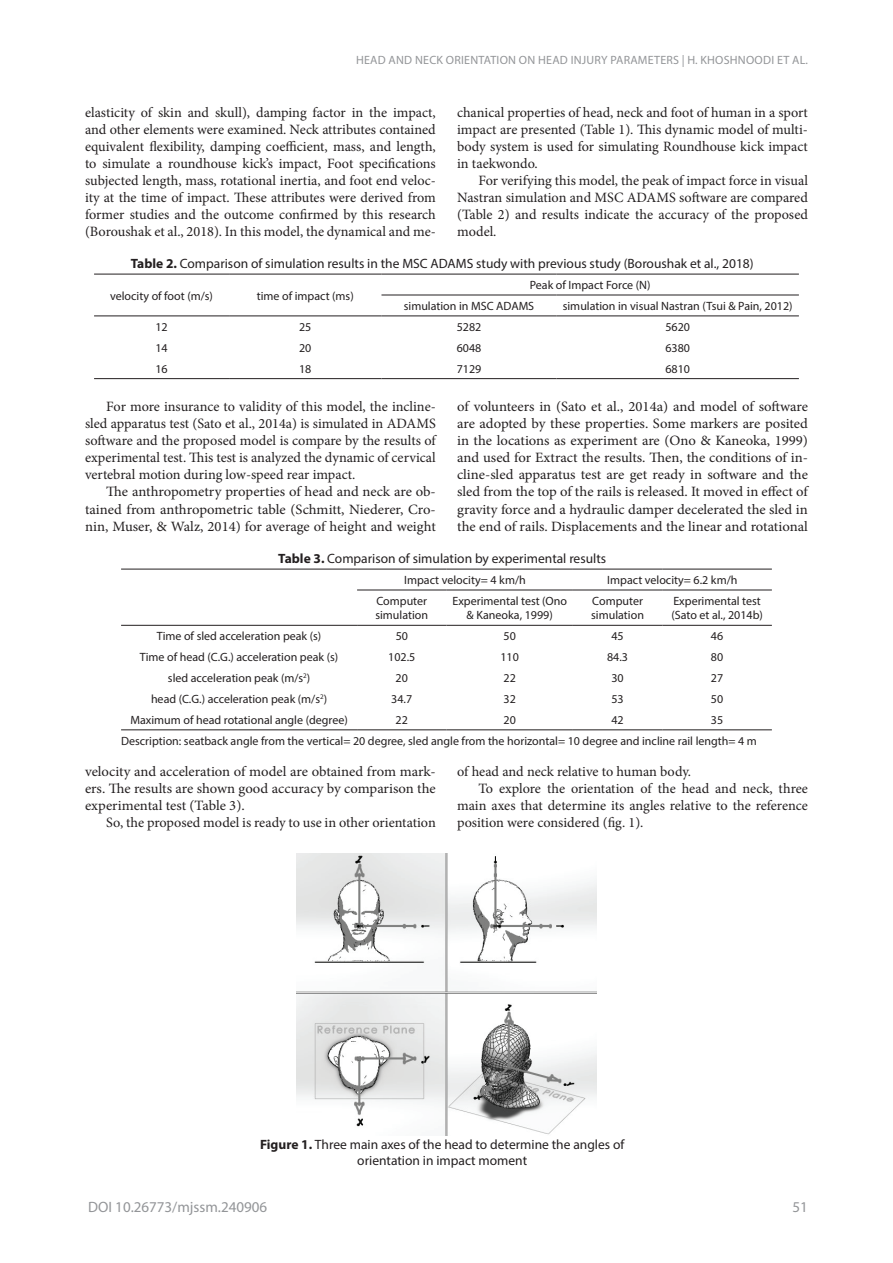
<style>
.page{position:relative;width:893px;height:1263px;background:#fff}
.page>*{position:absolute;margin:0;border:0;box-sizing:border-box;transform-origin:0 0}
.t1{font:15px "Myriad Pro";color:#939598}
.t2{font:14.25px/17.1px "Minion Pro";color:#231f20;text-align:justify}
.t3{font:13.5px/16.2px "Myriad Pro";color:#231f20;text-align:center}
.t4{font:12px/14.4px "Myriad Pro";color:#231f20}
.t5{font:12px "Myriad Pro";letter-spacing:.02em;color:#939598}
.s1{font-weight:700}
</style>
<div class="page">
<hr style="left:94px;top:274px;width:135px;height:1px;background:#231f20">
<hr style="left:229px;top:274px;width:152px;height:1px;background:#231f20">
<hr style="left:94px;top:315px;width:135px;height:1px;background:#231f20">
<hr style="left:229px;top:315px;width:152px;height:1px;background:#231f20">
<hr style="left:381px;top:274px;width:175px;height:1px;background:#231f20">
<hr style="left:556px;top:274px;width:243px;height:1px;background:#231f20">
<hr style="left:381px;top:295px;width:175px;height:1px;background:#231f20">
<hr style="left:556px;top:295px;width:243px;height:1px;background:#231f20">
<hr style="left:381px;top:315px;width:175px;height:1px;background:#231f20">
<hr style="left:556px;top:315px;width:243px;height:1px;background:#231f20">
<hr style="left:94px;top:378px;width:135px;height:1px;background:#231f20">
<hr style="left:229px;top:378px;width:152px;height:1px;background:#231f20">
<hr style="left:381px;top:378px;width:175px;height:1px;background:#231f20">
<hr style="left:556px;top:378px;width:243px;height:1px;background:#231f20">
<hr style="left:121px;top:729px;width:236px;height:1px;background:#231f20">
<hr style="left:357px;top:729px;width:89px;height:1px;background:#231f20">
<hr style="left:446px;top:729px;width:127px;height:1px;background:#231f20">
<hr style="left:573px;top:729px;width:89px;height:1px;background:#231f20">
<hr style="left:662px;top:729px;width:110px;height:1px;background:#231f20">
<hr style="left:121px;top:569px;width:236px;height:1px;background:#231f20">
<hr style="left:121px;top:625px;width:236px;height:1px;background:#231f20">
<hr style="left:357px;top:569px;width:89px;height:1px;background:#231f20">
<hr style="left:446px;top:569px;width:127px;height:1px;background:#231f20">
<hr style="left:573px;top:569px;width:89px;height:1px;background:#231f20">
<hr style="left:662px;top:569px;width:110px;height:1px;background:#231f20">
<hr style="left:357px;top:590px;width:89px;height:1px;background:#231f20">
<hr style="left:446px;top:590px;width:127px;height:1px;background:#231f20">
<hr style="left:573px;top:590px;width:89px;height:1px;background:#231f20">
<hr style="left:662px;top:590px;width:110px;height:1px;background:#231f20">
<hr style="left:357px;top:625px;width:89px;height:1px;background:#231f20">
<hr style="left:446px;top:625px;width:127px;height:1px;background:#231f20">
<hr style="left:573px;top:625px;width:89px;height:1px;background:#231f20">
<hr style="left:662px;top:625px;width:110px;height:1px;background:#231f20">
<img style="left:297px;top:853px;width:299px;height:283px">
<p class="t5" style="left:356px;top:53px;width:453px">HEAD AND NECK ORIENTATION ON HEAD INJURY PARAMETERS | H. KHOSHNOODI ET AL.</p>
<p class="t2" style="left:85px;top:104px;width:352px">elasticity of skin and skull), damping factor in the impact, and other elements were examined. Neck attributes contained equivalent flexibility, damping coefficient, mass, and length, to simulate a roundhouse kick’s impact, Foot specifications subjected length, mass, rotational inertia, and foot end veloc&shy;ity at the time of impact. These attributes were derived from former studies and the outcome confirmed by this research (Boroushak et al., 2018). In this model, the dynamical and me-</p>
<p class="t2" style="left:457px;top:104px;width:352px">chanical properties of head, neck and foot of human in a sport impact are presented (Table 1). This dynamic model of multi&shy;body system is used for simulating Roundhouse kick impact in taekwondo.</p>
<p class="t2" style="left:457px;top:172px;width:352px;text-indent:21px">For verifying this model, the peak of impact force in visual Nastran simulation and MSC ADAMS software are compared (Table 2) and results indicate the accuracy of the proposed model.</p>
<p class="t3" style="left:131px;top:255px;width:624px"><span class="s1">Table 2.</span> Comparison of simulation results in the MSC ADAMS study with previous study (Boroushak et al., 2018)</p>
<p class="t4" style="left:110px;top:288px;width:104px">velocity of foot (m/s)</p>
<p class="t4" style="left:257px;top:288px;width:99px">time of impact (ms)</p>
<p class="t4" style="left:404px;top:274px;width:248px;line-height:20.9px;text-indent:126px">Peak of Impact Force (N) simulation in MSC ADAMS</p>
<p class="t4" style="left:563px;top:299px;width:231px">simulation in visual Nastran (Tsui &amp; Pain, 2012)</p>
<p class="t4" style="left:155px;top:319px;width:14px">12</p>
<p class="t4" style="left:299px;top:319px;width:14px">25</p>
<p class="t4" style="left:457px;top:319px;width:26px">5282</p>
<p class="t4" style="left:665px;top:319px;width:26px">5620</p>
<p class="t4" style="left:155px;top:340px;width:14px">14</p>
<p class="t4" style="left:299px;top:340px;width:14px">20</p>
<p class="t4" style="left:457px;top:340px;width:26px">6048</p>
<p class="t4" style="left:665px;top:340px;width:26px">6380</p>
<p class="t4" style="left:155px;top:361px;width:14px">16</p>
<p class="t4" style="left:299px;top:361px;width:14px">18</p>
<p class="t4" style="left:457px;top:361px;width:26px">7129</p>
<p class="t4" style="left:665px;top:361px;width:26px">6810</p>
<p class="t2" style="left:85px;top:398px;width:352px;text-indent:21px">For more insurance to validity of this model, the incline‐ sled apparatus test (Sato et al., 2014a) is simulated in ADAMS software and the proposed model is compare by the results of experimental test. This test is analyzed the dynamic of cervical vertebral motion during low-speed rear impact.</p>
<p class="t2" style="left:85px;top:483px;width:352px;text-indent:21px">The anthropometry properties of head and neck are ob&shy;tained from anthropometric table (Schmitt, Niederer, Cro&shy;nin, Muser, &amp; Walz, 2014) for average of height and weight</p>
<p class="t2" style="left:457px;top:398px;width:352px">of volunteers in (Sato et al., 2014a) and model of software are adopted by these properties. Some markers are posited in the locations as experiment are (Ono &amp; Kaneoka, 1999) and used for Extract the results. Then, the conditions of in&shy;cline‐sled apparatus test are get ready in software and the sled from the top of the rails is released. It moved in effect of gravity force and a hydraulic damper decelerated the sled in the end of rails. Displacements and the linear and rotational</p>
<p class="t3" style="left:278px;top:550px;width:329px"><span class="s1">Table 3.</span> Comparison of simulation by experimental results</p>
<p class="t4" style="left:404px;top:573px;width:123px">Impact velocity= 4 km/h</p>
<p class="t4" style="left:607px;top:573px;width:132px">Impact velocity= 6.2 km/h</p>
<p class="t4" style="left:375px;top:593px;width:54px">Computer simulation</p>
<p class="t4" style="left:452px;top:593px;width:116px;text-align:center">Experimental test (Ono &amp; Kaneoka, 1999)</p>
<p class="t4" style="left:591px;top:593px;width:54px">Computer simulation</p>
<p class="t4" style="left:671px;top:593px;width:93px">Experimental test (Sato et al., 2014b)</p>
<p class="t4" style="left:157px;top:629px;width:166px">Time of sled acceleration peak (s)</p>
<p class="t4" style="left:396px;top:629px;width:14px">50</p>
<p class="t4" style="left:504px;top:629px;width:14px">50</p>
<p class="t4" style="left:611px;top:629px;width:14px">45</p>
<p class="t4" style="left:711px;top:629px;width:14px">46</p>
<p class="t4" style="left:140px;top:650px;width:200px">Time of head (C.G.) acceleration peak (s)</p>
<p class="t4" style="left:388px;top:650px;width:29px">102.5</p>
<p class="t4" style="left:500px;top:650px;width:20px">110</p>
<p class="t4" style="left:607px;top:650px;width:22px">84.3</p>
<p class="t4" style="left:711px;top:650px;width:14px">80</p>
<p class="t4" style="left:168px;top:671px;width:144px">sled acceleration peak (m/s<sup>2</sup>)</p>
<p class="t4" style="left:396px;top:671px;width:14px">20</p>
<p class="t4" style="left:504px;top:671px;width:14px">22</p>
<p class="t4" style="left:611px;top:671px;width:14px">30</p>
<p class="t4" style="left:711px;top:671px;width:14px">27</p>
<p class="t4" style="left:151px;top:691px;width:178px">head (C.G.) acceleration peak (m/s<sup>2</sup>)</p>
<p class="t4" style="left:391px;top:691px;width:22px">34.7</p>
<p class="t4" style="left:504px;top:691px;width:14px">32</p>
<p class="t4" style="left:611px;top:691px;width:14px">53</p>
<p class="t4" style="left:711px;top:691px;width:14px">50</p>
<p class="t4" style="left:130px;top:712px;width:219px">Maximum of head rotational angle (degree)</p>
<p class="t4" style="left:396px;top:712px;width:14px">22</p>
<p class="t4" style="left:504px;top:712px;width:14px">20</p>
<p class="t4" style="left:611px;top:712px;width:14px">42</p>
<p class="t4" style="left:121px;top:709px;width:637px;line-height:20.7px;text-indent:590px">35<br>Description: seatback angle from the vertical= 20 degree, sled angle from the horizontal= 10 degree and incline rail length= 4 m</p>
<p class="t2" style="left:85px;top:763px;width:352px">velocity and acceleration of model are obtained from mark&shy;ers. The results are shown good accuracy by comparison the experimental test (Table 3).</p>
<p class="t2" style="left:106px;top:814px;width:331px">So, the proposed model is ready to use in other orientation</p>
<p class="t2" style="left:457px;top:763px;width:236px">of head and neck relative to human body.</p>
<p class="t2" style="left:478px;top:780px;width:331px">To explore the orientation of the head and neck, three</p>
<p class="t2" style="left:457px;top:797px;width:352px">main axes that determine its angles relative to the reference</p>
<p class="t2" style="left:457px;top:814px;width:188px">position were considered (fig. 1).</p>
<p class="t3" style="left:260px;top:1136px;width:366px"><span class="s1">Figure 1.</span> Three main axes of the head to determine the angles of orientation in impact moment</p>
<p class="t1" style="left:88px;top:1197px;width:181px">DOI 10.26773/mjssm.240906</p>
<p class="t1" style="left:792px;top:1197px;width:17px">51</p>
</div>
